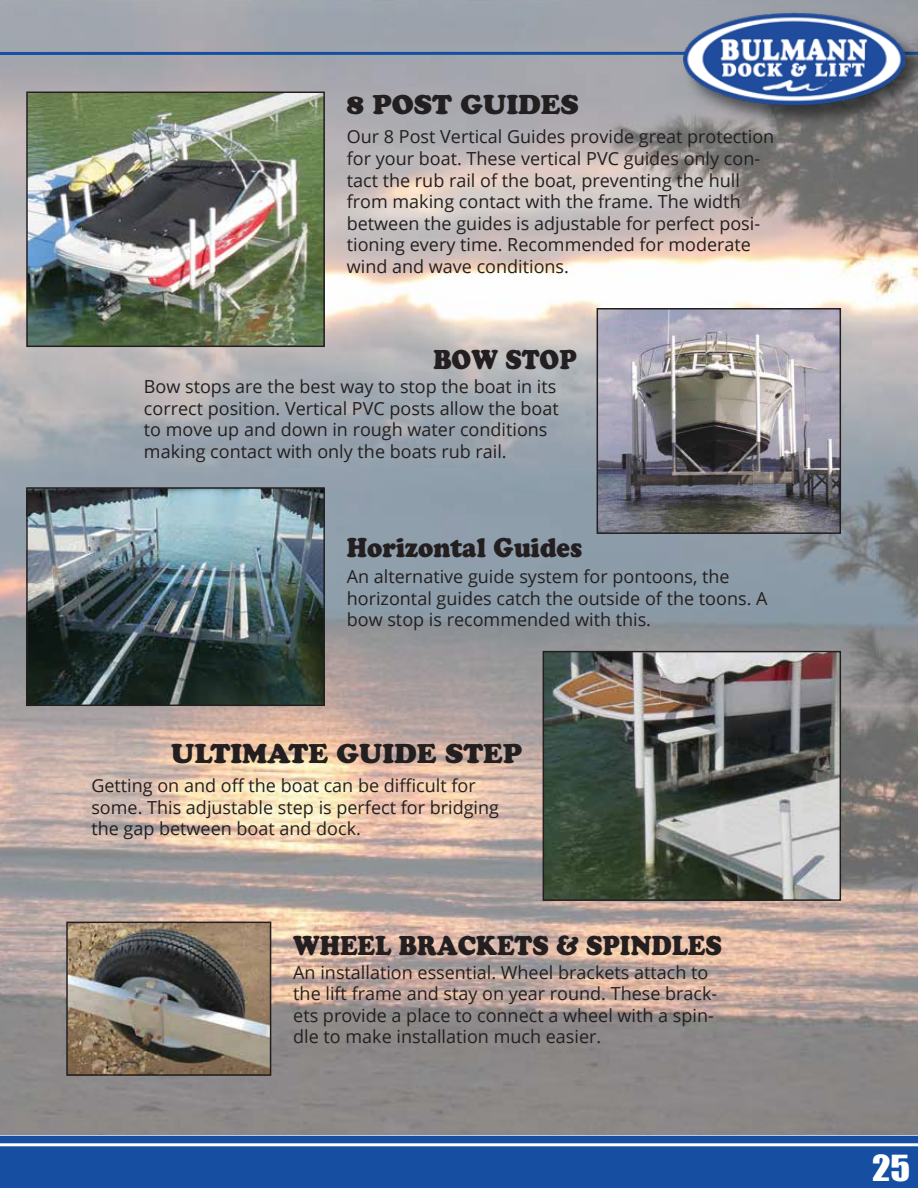
<style>
.page{position:relative;width:918px;height:1188px;background:#fff}
.page>*{position:absolute;margin:0;border:0;box-sizing:border-box;transform-origin:0 0}
.t1{font:33px "Impact";color:#fff;scale:1.11 1}
.t2{font:27px "Cooper Black Std";color:#231f20;scale:.9 1}
.t3{font:27px "Cooper Black Std";color:#231f20}
.t4{font:18px/21.6px "Open Sans";color:#231f20}
</style>
<div class="page">
<img style="left:0;top:0;width:918px;height:1135px">
<div style="left:0;top:1136px;width:918px;height:52px;background:#164fa2"></div>
<hr style="left:0;top:1143px;width:918px;height:3px;background:#fff">
<hr style="left:0;top:52px;width:918px;height:3px;background:#164fa2">
<img style="left:676px;top:6px;width:242px;height:128px">
<img style="left:684px;top:13px;width:220px;height:93px">
<img style="left:69px;top:925px;width:199px;height:148px">
<div style="left:66px;top:922px;width:205px;height:154px;border:2px solid #231f20"></div>
<img style="left:600px;top:311px;width:238px;height:220px">
<div style="left:597px;top:308px;width:244px;height:226px;border:2px solid #231f20"></div>
<img style="left:29px;top:95px;width:293px;height:249px">
<div style="left:26px;top:92px;width:299px;height:255px;border:2px solid #231f20"></div>
<img style="left:546px;top:654px;width:292px;height:244px">
<div style="left:543px;top:651px;width:298px;height:250px;border:2px solid #231f20"></div>
<img style="left:29px;top:490px;width:293px;height:213px">
<div style="left:26px;top:487px;width:299px;height:219px;border:2px solid #231f20"></div>
<h2 class="t3" style="left:347px;top:88px;width:233px">8 POST GUIDES</h2>
<p class="t4" style="left:347px;top:126px;width:429px">Our 8 Post Vertical Guides provide great protection for your boat. These vertical PVC guides only con&shy;tact the rub rail of the boat, preventing the hull from making contact with the frame. The width between the guides is adjustable for perfect posi&shy;tioning every time. Recommended for moderate wind and wave conditions.</p>
<h2 class="t2" style="left:433px;top:343px;width:161px">BOW STOP</h2>
<p class="t4" style="left:144px;top:375px;width:416px">Bow stops are the best way to stop the boat in its correct position. Vertical PVC posts allow the boat to move up and down in rough water conditions making contact with only the boats rub rail.</p>
<h2 class="t2" style="left:347px;top:531px;width:263px">Horizontal Guides</h2>
<p class="t4" style="left:347px;top:565px;width:422px">An alternative guide system for pontoons, the horizontal guides catch the outside of the toons. A bow stop is recommended with this.</p>
<h2 class="t3" style="left:171px;top:738px;width:352px">ULTIMATE GUIDE STEP</h2>
<p class="t4" style="left:91px;top:774px;width:409px">Getting on and off the boat can be difficult for some. This adjustable step is perfect for bridging the gap between boat and dock.</p>
<h2 class="t2" style="left:293px;top:930px;width:478px">WHEEL BRACKETS &amp; SPINDLES</h2>
<p class="t4" style="left:293px;top:961px;width:426px">An installation essential. Wheel brackets attach to the lift frame and stay on year round. These brack&shy;ets provide a place to connect a wheel with a spin&shy;dle to make installation much easier.</p>
<h1 class="t1" style="left:872px;top:1143px;width:36px">25</h1>
</div>
